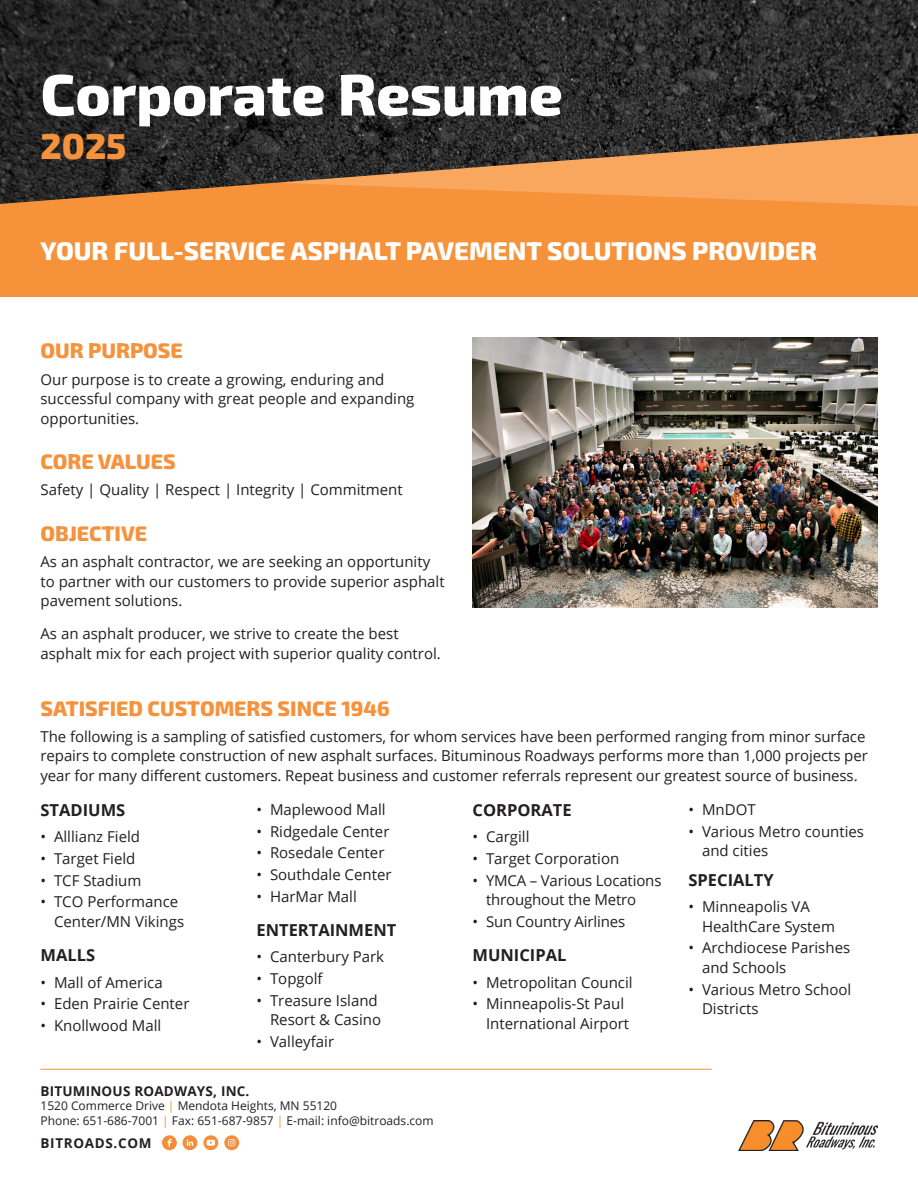
<style>
.page{position:relative;width:918px;height:1188px;background:#fff}
.page>*{position:absolute;margin:0;border:0;box-sizing:border-box;transform-origin:0 0}
.t1{font:58.5px "Exo 2";color:#fff}
.subhead_1{font:36px "Exo 2";color:#f6923b}
.t2{font:25.5px "Exo 2";color:#fff}
.t3{font:21px "Exo 2";color:#f6923b}
.subhead_2{font:700 16.5px "Open Sans";color:#231f20}
.Body_Copy{font:15px/19.5px "Open Sans";color:#231f20}
.Bullet_1{font:15px/19.5px "Open Sans";color:#231f20}
.t4{font:700 13.5px "Open Sans";letter-spacing:.015em;color:#231f20}
.t5{font:700 13.5px "Open Sans";letter-spacing:.05em;color:#231f20}
.t6{font:12px "Open Sans";color:#231f20}
.s1{color:#f6923a}
</style>
<div class="page">
<div style="left:0;top:68px;width:918px;height:229px;background:#f6923a"></div>
<img style="left:739px;top:1120px;width:139px;height:30px">
<img style="left:0;top:0;width:918px;height:204px">
<img style="left:472px;top:338px;width:406px;height:270px">
<svg style="left:162px;top:1135px;width:15px;height:15px"></svg>
<svg style="left:183px;top:1135px;width:14px;height:15px"></svg>
<svg style="left:203px;top:1135px;width:15px;height:15px"></svg>
<svg style="left:224px;top:1135px;width:15px;height:15px"></svg>
<hr style="left:40px;top:1069px;width:672px;height:1px;background:#f6923b">
<p class="t1" style="left:40px;top:54px;width:524px">Corporate Resume</p>
<p class="subhead_1" style="left:40px;top:121px;width:88px">2025</p>
<p class="t2" style="left:40px;top:233px;width:778px">YOUR FULL-SERVICE ASPHALT PAVEMENT SOLUTIONS PROVIDER</p>
<p class="t3" style="left:40px;top:336px;width:144px">OUR PURPOSE</p>
<p class="Body_Copy" style="left:40px;top:369px;width:375px">Our purpose is to create a growing, enduring and successful company with great people and expanding opportunities.</p>
<p class="t3" style="left:40px;top:447px;width:137px">CORE VALUES</p>
<p class="Body_Copy" style="left:40px;top:480px;width:364px">Safety | Quality | Respect | Integrity | Commitment</p>
<p class="t3" style="left:40px;top:519px;width:108px">OBJECTIVE</p>
<p class="Body_Copy" style="left:40px;top:552px;width:406px">As an asphalt contractor, we are seeking an opportunity to partner with our customers to provide superior asphalt pavement solutions.</p>
<p class="Body_Copy" style="left:40px;top:624px;width:402px">As an asphalt producer, we strive to create the best asphalt mix for each project with superior quality control.</p>
<p class="t3" style="left:40px;top:694px;width:351px">SATISFIED CUSTOMERS SINCE 1946</p>
<p class="Body_Copy" style="left:40px;top:726px;width:829px">The following is a sampling of satisfied customers, for whom services have been performed ranging from minor surface repairs to complete construction of new asphalt surfaces. Bituminous Roadways performs more than 1,000 projects per year for many different customers. Repeat business and customer referrals represent our greatest source of business.</p>
<p class="subhead_2" style="left:40px;top:799px;width:86px">STADIUMS</p>
<p class="Bullet_1" style="left:40px;top:827px;width:101px">• Alllianz Field</p>
<p class="Bullet_1" style="left:40px;top:848px;width:97px">• Target Field</p>
<p class="Bullet_1" style="left:40px;top:870px;width:102px">• TCF Stadium</p>
<p class="Bullet_1" style="left:54px;top:892px;width:132px;text-indent:-14px">• TCO Performance<br>Center/MN Vikings</p>
<p class="subhead_2" style="left:40px;top:944px;width:56px">MALLS</p>
<p class="Bullet_1" style="left:40px;top:972px;width:124px">• Mall of America</p>
<p class="Bullet_1" style="left:40px;top:994px;width:150px">• Eden Prairie Center</p>
<p class="Bullet_1" style="left:40px;top:1015px;width:122px">• Knollwood Mall</p>
<p class="Bullet_1" style="left:256px;top:799px;width:131px">• Maplewood Mall</p>
<p class="Bullet_1" style="left:256px;top:821px;width:134px">• Ridgedale Center</p>
<p class="Bullet_1" style="left:256px;top:843px;width:129px">• Rosedale Center</p>
<p class="Bullet_1" style="left:256px;top:864px;width:137px">• Southdale Center</p>
<p class="Bullet_1" style="left:256px;top:886px;width:102px">• HarMar Mall</p>
<p class="subhead_2" style="left:256px;top:918px;width:141px">ENTERTAINMENT</p>
<p class="Bullet_1" style="left:256px;top:947px;width:129px">• Canterbury Park</p>
<p class="Bullet_1" style="left:256px;top:968px;width:68px">• Topgolf</p>
<p class="Bullet_1" style="left:256px;top:990px;width:126px;text-align:right">• Treasure Island<br>Resort &amp; Casino</p>
<p class="Bullet_1" style="left:256px;top:1031px;width:79px">• Valleyfair</p>
<p class="Bullet_1" style="left:688px;top:799px;width:69px">• MnDOT</p>
<p class="Bullet_1" style="left:702px;top:821px;width:164px;text-indent:-14px">• Various Metro counties and cities</p>
<p class="subhead_2" style="left:688px;top:868px;width:87px">SPECIALTY</p>
<p class="Bullet_1" style="left:702px;top:897px;width:134px;text-indent:-14px">• Minneapolis VA<br>HealthCare System</p>
<p class="Bullet_1" style="left:702px;top:938px;width:150px;text-indent:-14px">• Archdiocese Parishes and Schools</p>
<p class="Bullet_1" style="left:702px;top:979px;width:151px;text-indent:-14px">• Various Metro School<br>Districts</p>
<p class="subhead_2" style="left:472px;top:799px;width:101px">CORPORATE</p>
<p class="Bullet_1" style="left:472px;top:827px;width:59px">• Cargill</p>
<p class="Bullet_1" style="left:472px;top:848px;width:148px">• Target Corporation</p>
<p class="Bullet_1" style="left:486px;top:870px;width:177px;text-indent:-14px">• YMCA – Various Locations throughout the Metro</p>
<p class="Bullet_1" style="left:472px;top:911px;width:154px">• Sun Country Airlines</p>
<p class="subhead_2" style="left:472px;top:944px;width:95px">MUNICIPAL</p>
<p class="Bullet_1" style="left:472px;top:972px;width:162px">• Metropolitan Council</p>
<p class="Bullet_1" style="left:486px;top:994px;width:145px;text-indent:-14px">• Minneapolis-St Paul<br>International Airport</p>
<p class="t4" style="left:40px;top:1081px;width:211px">BITUMINOUS ROADWAYS, INC.</p>
<p class="t6" style="left:40px;top:1098px;width:298px">1520 Commerce Drive <span class="s1">|</span> Mendota Heights, MN 55120</p>
<p class="t6" style="left:40px;top:1112px;width:395px">Phone: 651-686-7001 <span class="s1">|</span> Fax: 651-687-9857 <span class="s1">|</span> E-mail: info@bitroads.com</p>
<p class="t5" style="left:40px;top:1133px;width:113px">BITROADS.COM</p>
</div>
